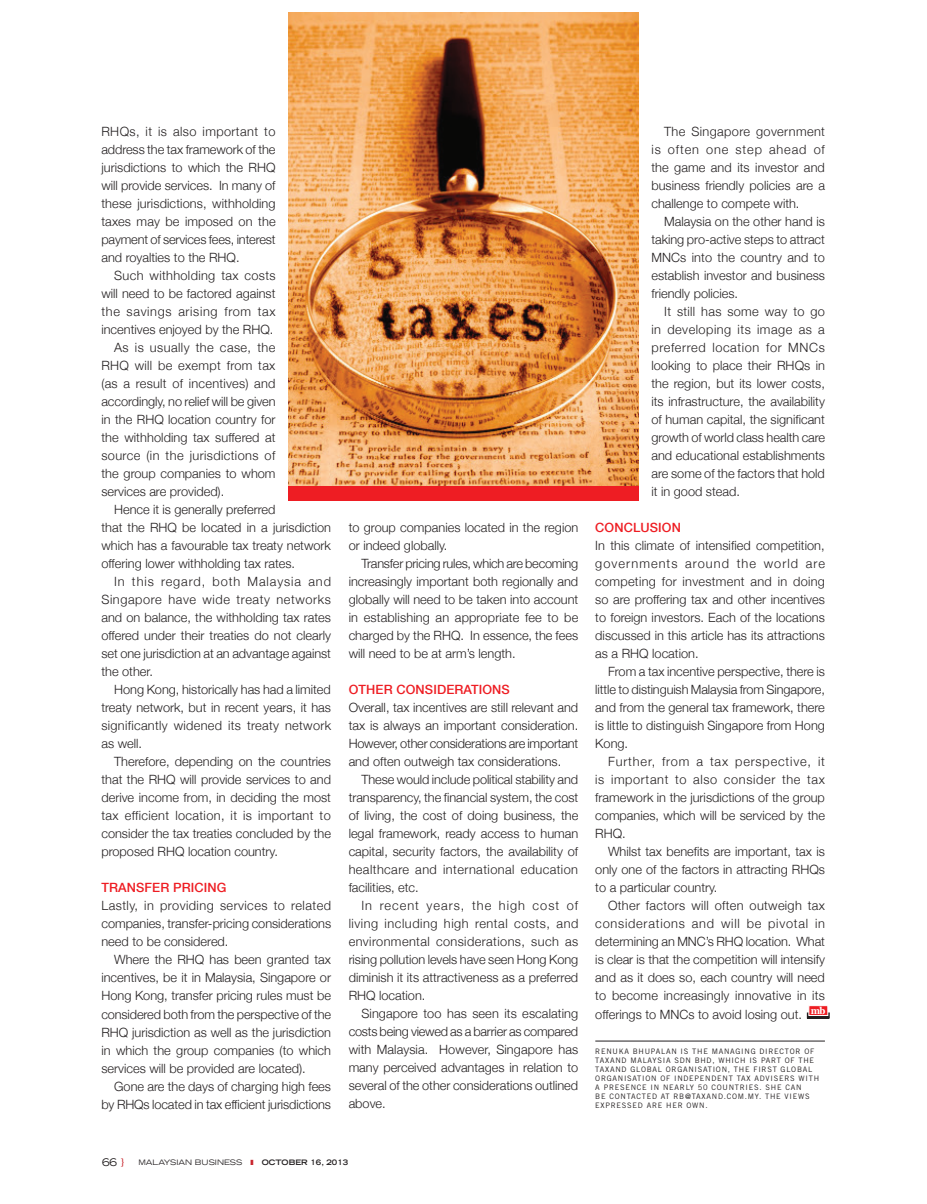
<style>
.page{position:relative;width:927px;height:1204px;background:#fff}
.page>*{position:absolute;margin:0;border:0;box-sizing:border-box;transform-origin:0 0}
.t1{font:300 12.75px/18px "Helvetica Neue";color:#231f20;text-align:justify}
.t2{font:300 12.75px "Helvetica Neue";letter-spacing:.025em;color:#231f20}
.t3{font:300 12.75px "Helvetica Neue";letter-spacing:.03em;color:#231f20}
.t4{font:500 12.75px "Helvetica Neue";letter-spacing:.01em;color:#ee1d23}
.t5{font:300 12.75px "Helvetica Neue";letter-spacing:.045em;color:#231f20}
.t6{font:300 12.75px "Helvetica Neue";letter-spacing:.07em;color:#231f20}
.t7{font:300 12.75px "Helvetica Neue";letter-spacing:.02em;color:#231f20}
.t8{font:300 12.75px "Helvetica Neue";letter-spacing:.05em;color:#231f20}
.t9{font:300 12.75px "Helvetica Neue";letter-spacing:.035em;color:#231f20}
.t10{font:expanded 10.5px "Trade Gothic LH";color:#231f20}
.t11{font:7.5px/9px "Trade Gothic";letter-spacing:.1em;color:#231f20}
.t12{font:expanded 7.5px "Trade Gothic LH";color:#231f20}
.t13{font:700 expanded 7.5px "Trade Gothic LH";color:#231f20}
.s1{color:#c8242b}
</style>
<div class="page">
<hr style="left:595px;top:1040px;width:230px;height:1px;background:#231f20">
<img style="left:288px;top:13px;width:351px;height:473px">
<div style="left:807px;top:1012px;width:22px;height:6px;background:#fcfafa"></div>
<div style="left:807px;top:1012px;width:22px;height:6px;border:1px solid #231f20"></div>
<div style="left:809px;top:1005px;width:19px;height:10px;background:#ee1d23;border:1px solid #fff"></div>
<div style="left:288px;top:486px;width:351px;height:15px;background:#ee1d23"></div>
<p class="t1" style="left:101px;top:122px;width:176px">RHQs, it is also important to address the tax framework of the jurisdictions to which the RHQ will provide services. In many of these jurisdictions, withholding taxes may be imposed on the payment of services fees, interest and royalties to the RHQ.</p>
<p class="t2" style="left:114px;top:265px;width:163px">Such withholding tax costs</p>
<p class="t1" style="left:101px;top:284px;width:176px">will need to be factored against</p>
<p class="t8" style="left:101px;top:301px;width:176px">the savings arising from tax</p>
<p class="t1" style="left:101px;top:320px;width:173px">incentives enjoyed by the RHQ.</p>
<p class="t9" style="left:114px;top:337px;width:163px">As is usually the case, the</p>
<p class="t2" style="left:101px;top:355px;width:175px">RHQ will be exempt from tax</p>
<p class="t7" style="left:101px;top:373px;width:176px">(as a result of incentives) and</p>
<p class="t1" style="left:101px;top:392px;width:176px">accordingly, no relief will be given</p>
<p class="t1" style="left:101px;top:410px;width:176px">in the RHQ location country for</p>
<p class="t1" style="left:101px;top:428px;width:176px">the withholding tax suffered at</p>
<p class="t3" style="left:101px;top:445px;width:175px">source (in the jurisdictions of</p>
<p class="t1" style="left:101px;top:464px;width:176px">the group companies to whom</p>
<p class="t1" style="left:101px;top:482px;width:124px">services are provided).</p>
<p class="t1" style="left:114px;top:500px;width:163px">Hence it is generally preferred</p>
<p class="t1" style="left:101px;top:518px;width:231px">that the RHQ be located in a jurisdiction</p>
<p class="t1" style="left:101px;top:536px;width:231px">which has a favourable tax treaty network</p>
<p class="t1" style="left:101px;top:554px;width:195px">offering lower withholding tax rates.</p>
<p class="t6" style="left:114px;top:571px;width:218px">In this regard, both Malaysia and</p>
<p class="t5" style="left:101px;top:589px;width:231px">Singapore have wide treaty networks</p>
<p class="t1" style="left:101px;top:608px;width:231px">and on balance, the withholding tax rates</p>
<p class="t1" style="left:101px;top:626px;width:231px">offered under their treaties do not clearly</p>
<p class="t1" style="left:101px;top:644px;width:231px">set one jurisdiction at an advantage against</p>
<p class="t1" style="left:101px;top:662px;width:53px">the other.</p>
<p class="t1" style="left:114px;top:680px;width:218px">Hong Kong, historically has had a limited</p>
<p class="t1" style="left:101px;top:698px;width:231px">treaty network, but in recent years, it has</p>
<p class="t2" style="left:101px;top:715px;width:231px">significantly widened its treaty network</p>
<p class="t1" style="left:101px;top:734px;width:42px">as well.</p>
<p class="t1" style="left:114px;top:752px;width:218px">Therefore, depending on the countries</p>
<p class="t1" style="left:101px;top:770px;width:231px">that the RHQ will provide services to and</p>
<p class="t1" style="left:101px;top:788px;width:231px">derive income from, in deciding the most</p>
<p class="t3" style="left:101px;top:805px;width:231px">tax efficient location, it is important to</p>
<p class="t1" style="left:101px;top:824px;width:231px">consider the tax treaties concluded by the</p>
<p class="t1" style="left:101px;top:842px;width:178px">proposed RHQ location country.</p>
<p class="t4" style="left:101px;top:877px;width:127px">TRANSFER PRICING</p>
<p class="t1" style="left:101px;top:896px;width:231px">Lastly, in providing services to related companies, transfer-pricing considerations need to be considered.</p>
<p class="t1" style="left:101px;top:950px;width:231px;text-indent:13px">Where the RHQ has been granted tax incentives, be it in Malaysia, Singapore or Hong Kong, transfer pricing rules must be considered both from the perspective of the RHQ jurisdiction as well as the jurisdiction in which the group companies (to which services will be provided are located).</p>
<p class="t1" style="left:101px;top:1076px;width:231px;text-align:right">Gone are the days of charging high fees by RHQs located in tax efficient jurisdictions</p>
<p class="t1" style="left:349px;top:517px;width:231px">to group companies located in the region or indeed globally.</p>
<p class="t1" style="left:349px;top:553px;width:231px;text-indent:13px">Transfer pricing rules, which are becoming increasingly important both regionally and globally will need to be taken into account in establishing an appropriate fee to be charged by the RHQ. In essence, the fees will need to be at arm’s length.</p>
<p class="t4" style="left:349px;top:679px;width:163px">OTHER CONSIDERATIONS</p>
<p class="t1" style="left:349px;top:697px;width:231px">Overall, tax incentives are still relevant and tax is always an important consideration.<br>However, other considerations are important and often outweigh tax considerations.</p>
<p class="t1" style="left:349px;top:769px;width:231px;text-indent:13px">These would include political stability and transparency, the financial system, the cost of living, the cost of doing business, the legal framework, ready access to human capital, security factors, the availability of healthcare and international education facilities, etc.</p>
<p class="t1" style="left:349px;top:895px;width:231px;text-indent:13px">In recent years, the high cost of living including high rental costs, and environmental considerations, such as rising pollution levels have seen Hong Kong diminish it its attractiveness as a preferred RHQ location.</p>
<p class="t1" style="left:349px;top:1003px;width:231px;text-indent:13px">Singapore too has seen its escalating costs being viewed as a barrier as compared with Malaysia. However, Singapore has many perceived advantages in relation to several of the other considerations outlined above.</p>
<p class="t1" style="left:651px;top:122px;width:175px;text-indent:13px">The Singapore government is often one step ahead of the game and its investor and business friendly policies are a challenge to compete with.</p>
<p class="t1" style="left:651px;top:212px;width:175px;text-indent:13px">Malaysia on the other hand is taking pro-active steps to attract MNCs into the country and to establish investor and business friendly policies.</p>
<p class="t1" style="left:651px;top:302px;width:175px;text-indent:13px">It still has some way to go in developing its image as a preferred location for MNCs looking to place their RHQs in the region, but its lower costs, its infrastructure, the availability of human capital, the significant growth of world class health care and educational establishments are some of the factors that hold it in good stead.</p>
<p class="t4" style="left:595px;top:517px;width:87px">CONCLUSION</p>
<p class="t1" style="left:595px;top:536px;width:231px">In this climate of intensified competition, governments around the world are competing for investment and in doing so are proffering tax and other incentives to foreign investors. Each of the locations discussed in this article has its attractions as a RHQ location.</p>
<p class="t1" style="left:595px;top:662px;width:231px;text-indent:13px">From a tax incentive perspective, there is little to distinguish Malaysia from Singapore, and from the general tax framework, there is little to distinguish Singapore from Hong Kong.</p>
<p class="t1" style="left:595px;top:752px;width:231px;text-indent:13px">Further, from a tax perspective, it is important to also consider the tax framework in the jurisdictions of the group companies, which will be serviced by the RHQ.</p>
<p class="t1" style="left:595px;top:842px;width:231px;text-indent:13px">Whilst tax benefits are important, tax is only one of the factors in attracting RHQs to a particular country.</p>
<p class="t1" style="left:595px;top:896px;width:232px;text-indent:13px">Other factors will often outweigh tax considerations and will be pivotal in determining an MNC’s RHQ location. What is clear is that the competition will intensify and as it does so, each country will need to become increasingly innovative in its offerings to MNCs to avoid losing out. <sup>mb</sup></p>
<p class="t11" style="left:595px;top:1046px;width:220px">RENUKA BHUPALAN IS THE MANAGING DIR ECTOR OF<br>TAXAN D MALA</p>
<p class="t11" style="left:595px;top:1055px;width:225px;text-indent:79px">SDN BHD, WHICH IS PART OF THE TAXAN D GLOBAL ORGANISATION, THE FIRST GLOBAL ORGANISATION OF INDEPENDENT TAX ADVISERS WITH A PR ESENCE IN NEAR LY 50 COUNTR IES. SHE CAN<br>B E CONTACTED AT RB@TAXAND.COM .MY. THE VIEWS EXPR ESSED AR E HER OWN.</p>
<p class="t11" style="left:652px;top:1055px;width:11px">YSIA</p>
<p class="t10" style="left:102px;top:1154px;width:24px">66 <span class="s1">}</span></p>
<p class="t12" style="left:138px;top:1157px;width:106px">MALAYSIAN BUSINESS</p>
<p class="t13" style="left:262px;top:1157px;width:88px">OCTOBER 16, 2013</p>
</div>
